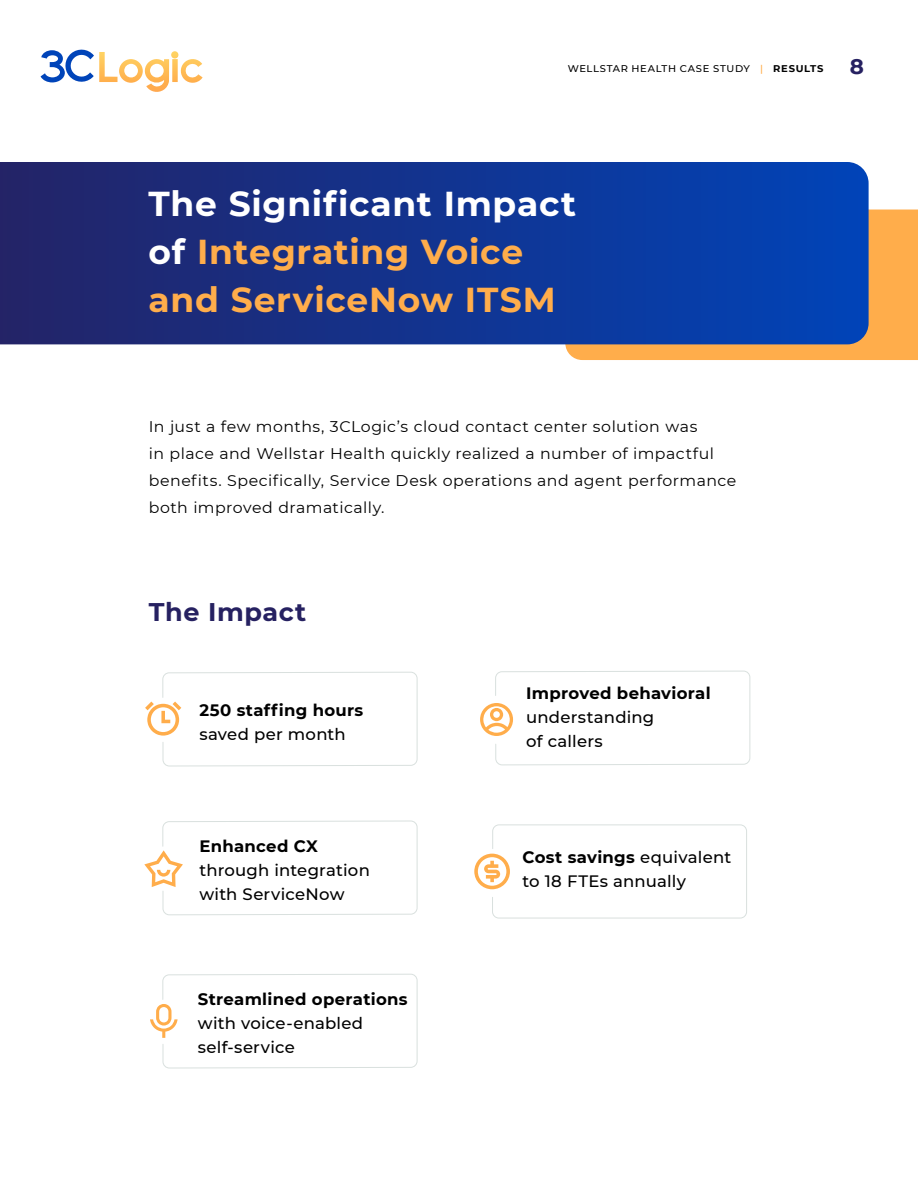
<style>
.page{position:relative;width:918px;height:1188px;background:#fff}
.page>*{position:absolute;margin:0;border:0;box-sizing:border-box;transform-origin:0 0}
.t1{font:700 34.5px/48px "Montserrat";letter-spacing:.02em;color:#ffad4b}
.t2{font:700 25.5px "Montserrat";letter-spacing:.02em;color:#262161}
.t3{font:700 21px "Montserrat";color:#262161}
.t4{font:500 16.5px/24px "Montserrat";letter-spacing:.015em;color:#000}
.t5{font:700 16.5px "Montserrat";letter-spacing:.015em;color:#000}
.t6{font:15.45px/27px "Montserrat";letter-spacing:.03em;color:#000}
.t7{font:500 9.75px "Montserrat";letter-spacing:.065em;color:#000}
.s1{color:#ffad4b}
.s2{font-weight:700}
.s3{color:#fff}
</style>
<div class="page">
<svg style="left:41px;top:50px;width:161px;height:42px"></svg>
<div style="left:565px;top:210px;width:353px;height:150px;background:#ffad4b"></div>
<svg style="left:0;top:162px;width:869px;height:182px;background:#12338f"></svg>
<svg style="left:480px;top:671px;width:271px;height:94px"></svg>
<div style="left:492px;top:825px;width:255px;height:93px;border:1px solid #d9e0de;border-radius:6px"></div>
<svg style="left:474px;top:854px;width:36px;height:35px"></svg>
<svg style="left:150px;top:974px;width:268px;height:94px"></svg>
<svg style="left:144px;top:821px;width:274px;height:94px"></svg>
<svg style="left:145px;top:672px;width:273px;height:94px"></svg>
<p class="t7" style="left:568px;top:62px;width:257px">WELLSTAR HEALTH CASE STUDY <span class="s1">|</span> <span class="s2">RESULTS</span></p>
<h3 class="t3" style="left:850px;top:52px;width:16px">8</h3>
<h1 class="t1" style="left:148px;top:178px;width:429px"><span class="s3">The Significant Impact of</span> Integrating Voice and ServiceNow ITSM</h1>
<p class="t6" style="left:149px;top:412px;width:589px">In just a few months, 3CLogic’s cloud contact center solution was<br>in place and Wellstar Health quickly realized a number of impactful benefits. Specifically, Service Desk operations and agent performance both improved dramatically.</p>
<h2 class="t2" style="left:149px;top:594px;width:159px">The Impact</h2>
<p class="t5" style="left:199px;top:698px;width:165px">250 staffing hours</p>
<p class="t4" style="left:199px;top:721px;width:148px">saved per month</p>
<p class="t5" style="left:199px;top:834px;width:120px">Enhanced CX</p>
<p class="t4" style="left:199px;top:857px;width:172px">through integration with ServiceNow</p>
<p class="t5" style="left:198px;top:987px;width:211px">Streamlined operations</p>
<p class="t4" style="left:198px;top:1010px;width:167px">with voice-enabled self-service</p>
<p class="t5" style="left:526px;top:682px;width:186px">Improved behavioral</p>
<p class="t4" style="left:526px;top:705px;width:130px">understanding of callers</p>
<p class="t4" style="left:522px;top:844px;width:210px"><span class="s2">Cost savings</span> equivalent to 18 FTEs annually</p>
</div>
